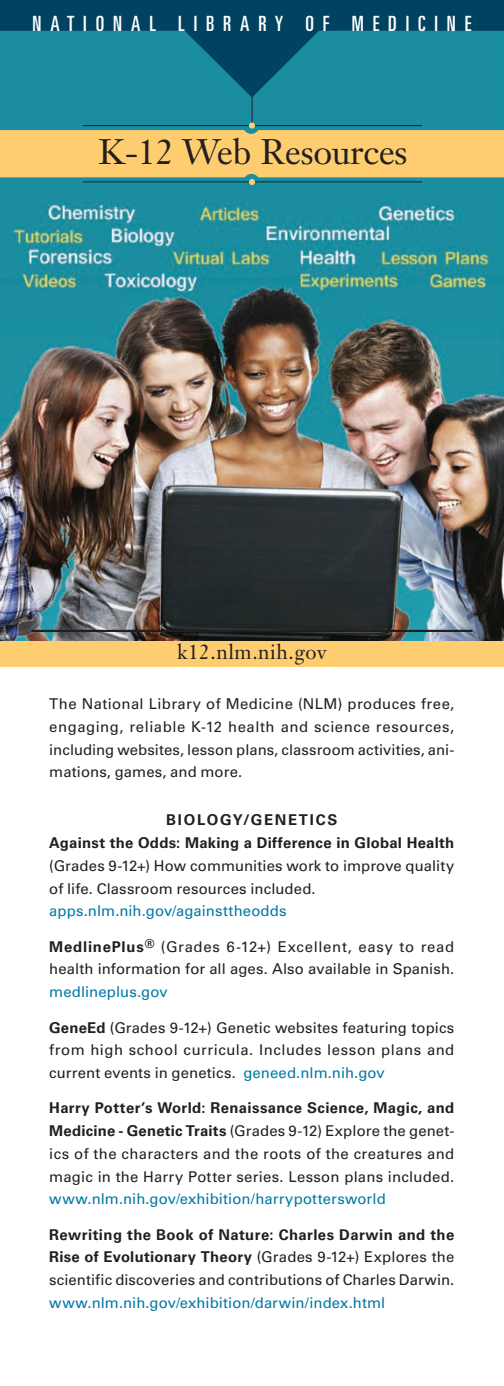
<style>
.page{position:relative;width:504px;height:1386px;background:#fff}
.page>*{position:absolute;margin:0;border:0;box-sizing:border-box;transform-origin:0 0}
.t1{font:35px "Janson Text LT Std";letter-spacing:-.01em;color:#231f20}
.t2{font:ultra-condensed 21px "Univers LT Std";letter-spacing:.425em;color:#fff}
.t3{font:20.65px "Janson Text LT Std";letter-spacing:.025em;color:#231f20}
.t4{font:14.88px/22.8px "Univers LT Std";letter-spacing:.01em;color:#231f20;text-align:justify}
.t5{font:14.88px "Univers LT Std";letter-spacing:.005em;color:#0278a6}
.t6{font:700 14.88px/22.8px "Univers LT Std";letter-spacing:.02em;color:#231f20;text-align:center}
.s1{font-weight:700}
.s2{color:#0278a6}
</style>
<div class="page">
<img style="left:0;top:98px;width:504px;height:543px">
<hr style="left:252px;top:91px;width:1px;height:34px;background:#231f20">
<svg style="left:0;top:0;width:504px;height:98px;background:#0f6f86"></svg>
<hr style="left:31px;top:630px;width:441px;height:2px;background:#231f20">
<svg style="left:0;top:123px;width:504px;height:62px;background:#c8bb78"></svg>
<div style="left:0;top:641px;width:504px;height:25px;background:#fecd70"></div>
<h2 class="t2" style="left:33px;top:11px;width:440px">NATIONAL LIBRARY OF MEDICINE</h2>
<h1 class="t1" style="left:98px;top:130px;width:311px">K-12 Web Resources</h1>
<h3 class="t3" style="left:177px;top:639px;width:151px">k12.nlm.nih.gov</h3>
<p class="t4" style="left:49px;top:693px;width:407px">The National Library of Medicine (NLM) produces free, engaging, reliable K-12 health and science resources, including websites, lesson plans, classroom activities, ani&shy;mations, games, and more.</p>
<p class="t6" style="left:49px;top:809px;width:407px">BIOLOGY/GENETICS<br>Against the Odds: Making a Difference in Global Health</p>
<p class="t4" style="left:49px;top:854px;width:407px">(Grades 9-12+) How communities work to improve quality of life. Classroom resources included.</p>
<p class="t5" style="left:49px;top:902px;width:239px">apps.nlm.nih.gov/againsttheodds</p>
<p class="t4" style="left:49px;top:935px;width:407px"><span class="s1">MedlinePlus</span><sup>®</sup> (Grades 6-12+) Excellent, easy to read health information for all ages. Also available in Spanish.</p>
<p class="t5" style="left:49px;top:983px;width:120px">medlineplus.gov</p>
<p class="t4" style="left:49px;top:1016px;width:407px"><span class="s1">GeneEd</span> (Grades 9-12+) Genetic websites featuring topics from high school curricula. Includes lesson plans and current events in genetics. <span class="s2">geneed.nlm.nih.gov</span></p>
<p class="t4" style="left:49px;top:1097px;width:407px"><span class="s1">Harry Potter’s World: Renaissance Science, Magic, and Medicine - Genetic Traits</span> (Grades 9-12) Explore the genet&shy;ics of the characters and the roots of the creatures and magic in the Harry Potter series. Lesson plans included.</p>
<p class="t5" style="left:49px;top:1190px;width:338px">www.nlm.nih.gov/exhibition/harrypottersworld</p>
<p class="t4" style="left:49px;top:1223px;width:407px"><span class="s1">Rewriting the Book of Nature: Charles Darwin and the Rise of Evolutionary Theory</span> (Grades 9-12+) Explores the scientific discoveries and contributions of Charles Darwin.</p>
<p class="t5" style="left:49px;top:1294px;width:338px">www.nlm.nih.gov/exhibition/darwin/index.html</p>
</div>
